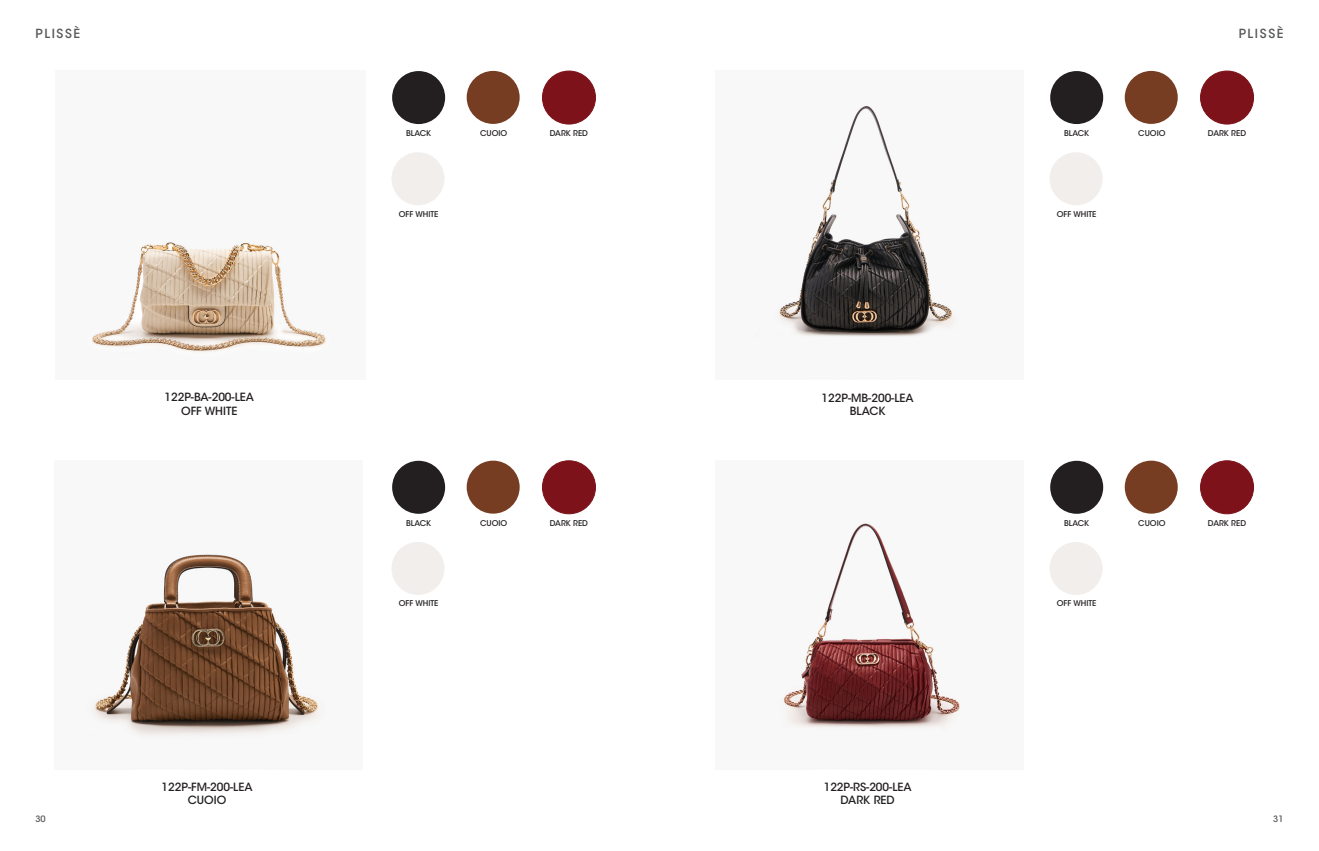
<style>
.page{position:relative;width:1319px;height:851px;background:#fff}
.page>*{position:absolute;margin:0;border:0;box-sizing:border-box;transform-origin:0 0}
.t1{font:500 12.5px "ITC Avant Garde Std";letter-spacing:.13em;color:#57585a}
.t2{font:500 11.25px "ITC Avant Garde Std";color:#231f20}
.t3{font:500 8.75px "ITC Avant Garde Std";color:#57585a}
.t4{font:500 7.88px "ITC Avant Garde Std";color:#231f20}
</style>
<div class="page">
<img style="left:757px;top:105px;width:200px;height:232px">
<img style="left:783px;top:523px;width:177px;height:206px">
<img style="left:90px;top:554px;width:234px;height:185px">
<div style="left:392px;top:71px;width:53px;height:53px;background:#231f20;border-radius:50%"></div>
<div style="left:1050px;top:71px;width:52px;height:53px;background:#231f20;border-radius:50%"></div>
<div style="left:392px;top:460px;width:53px;height:53px;background:#231f20;border-radius:50%"></div>
<div style="left:1050px;top:460px;width:52px;height:53px;background:#231f20;border-radius:50%"></div>
<div style="left:542px;top:71px;width:53px;height:53px;background:#7d121a;border-radius:50%"></div>
<div style="left:542px;top:71px;width:53px;height:53px;border:1px solid #7d121a;border-radius:50%"></div>
<div style="left:1200px;top:71px;width:53px;height:53px;background:#7d121a;border-radius:50%"></div>
<div style="left:1200px;top:71px;width:53px;height:53px;border:1px solid #7d121a;border-radius:50%"></div>
<div style="left:542px;top:460px;width:53px;height:53px;background:#7d121a;border-radius:50%"></div>
<div style="left:542px;top:460px;width:53px;height:54px;border:1px solid #7d121a;border-radius:50%"></div>
<div style="left:1200px;top:460px;width:53px;height:53px;background:#7d121a;border-radius:50%"></div>
<div style="left:1200px;top:460px;width:53px;height:54px;border:1px solid #7d121a;border-radius:50%"></div>
<div style="left:391px;top:152px;width:53px;height:53px;background:#f2eeec;border-radius:50%"></div>
<div style="left:1049px;top:152px;width:53px;height:53px;background:#f2eeec;border-radius:50%"></div>
<div style="left:391px;top:542px;width:53px;height:53px;background:#f2eeec;border-radius:50%"></div>
<div style="left:1049px;top:542px;width:53px;height:53px;background:#f2eeec;border-radius:50%"></div>
<div style="left:466px;top:71px;width:53px;height:53px;background:#773d23;border-radius:50%"></div>
<div style="left:1124px;top:71px;width:53px;height:53px;background:#773d23;border-radius:50%"></div>
<div style="left:466px;top:460px;width:53px;height:53px;background:#773d23;border-radius:50%"></div>
<div style="left:1124px;top:460px;width:53px;height:53px;background:#773d23;border-radius:50%"></div>
<img style="left:92px;top:242px;width:235px;height:111px">
<p class="t1" style="left:35px;top:26px;width:46px">PLISSÈ</p>
<p class="t1" style="left:1238px;top:26px;width:46px">PLISSÈ</p>
<p class="t4" style="left:406px;top:128px;width:27px">BLACK</p>
<p class="t4" style="left:1063px;top:128px;width:27px">BLACK</p>
<p class="t4" style="left:550px;top:128px;width:40px">DARK RED</p>
<p class="t4" style="left:1207px;top:128px;width:40px">DARK RED</p>
<p class="t4" style="left:480px;top:129px;width:29px">CUOIO</p>
<p class="t4" style="left:1138px;top:129px;width:29px">CUOIO</p>
<p class="t2" style="left:164px;top:390px;width:91px">122P-BA-200-LEA</p>
<p class="t2" style="left:181px;top:403px;width:58px">OFF WHITE</p>
<p class="t2" style="left:162px;top:779px;width:92px">122P-FM-200-LEA</p>
<p class="t2" style="left:188px;top:793px;width:40px">CUOIO</p>
<p class="t4" style="left:399px;top:209px;width:41px">OFF WHITE</p>
<p class="t4" style="left:1056px;top:209px;width:41px">OFF WHITE</p>
<p class="t2" style="left:821px;top:390px;width:94px">122P-MB-200-LEA</p>
<p class="t2" style="left:849px;top:404px;width:37px">BLACK</p>
<p class="t4" style="left:406px;top:518px;width:27px">BLACK</p>
<p class="t4" style="left:1063px;top:518px;width:27px">BLACK</p>
<p class="t4" style="left:550px;top:518px;width:40px">DARK RED</p>
<p class="t4" style="left:1207px;top:518px;width:40px">DARK RED</p>
<p class="t4" style="left:480px;top:518px;width:29px">CUOIO</p>
<p class="t4" style="left:1138px;top:518px;width:29px">CUOIO</p>
<p class="t4" style="left:399px;top:598px;width:41px">OFF WHITE</p>
<p class="t4" style="left:1056px;top:598px;width:41px">OFF WHITE</p>
<p class="t2" style="left:823px;top:779px;width:89px">122P-RS-200-LEA</p>
<p class="t2" style="left:840px;top:793px;width:56px">DARK RED</p>
<p class="t3" style="left:35px;top:813px;width:12px">30</p>
<p class="t3" style="left:1272px;top:813px;width:12px">31</p>
</div>
